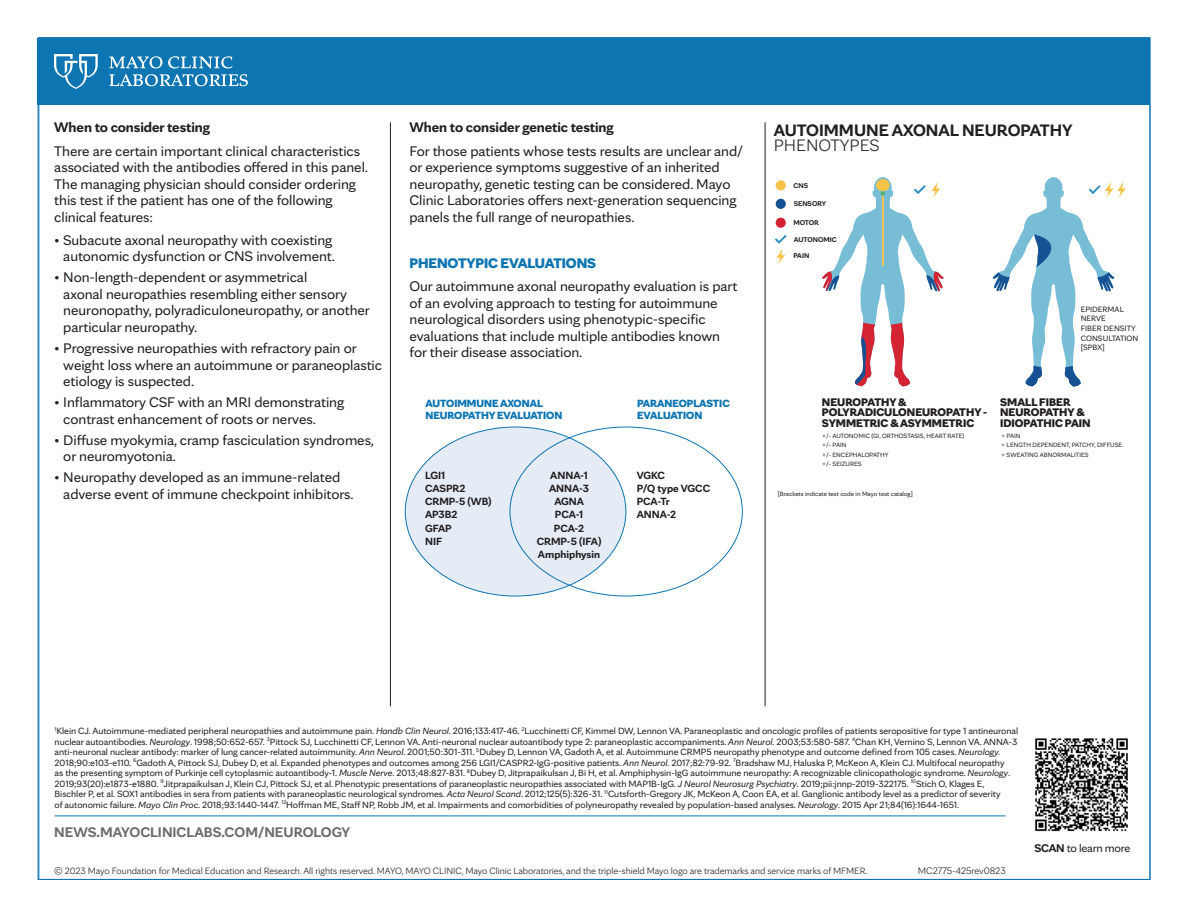
<style>
.page{position:relative;width:1188px;height:918px;background:#fff}
.page>*{position:absolute;margin:0;border:0;box-sizing:border-box;transform-origin:0 0}
.t1{font:700 17.85px/15px "Mayo Clinic Sans";color:#231f20}
.t2{font:15px/16.5px "Mayo Clinic Sans";letter-spacing:-.005em;color:#231f20}
.t3{font:700 15px "Mayo Clinic Sans";letter-spacing:-.005em;color:#231f20}
.t4{font:700 15px "Mayo Clinic Sans";color:#6c6d70}
.t5{font:900 15px "Mayo Clinic Sans";letter-spacing:-.005em;color:#0d75b2}
.t6{font:12px "Mayo Clinic Sans";letter-spacing:-.02em;color:#231f20}
.t7{font:900 11.85px/10.5px "Mayo Clinic Sans";color:#231f20}
.t8{font:700 11.25px "Mayo Clinic Sans";color:#231f20}
.t9{font:900 11.25px/12.3px "Mayo Clinic Sans";letter-spacing:-.005em;color:#0d75b2}
.t10{font:300 10.2px "Mayo Clinic Sans";letter-spacing:-.01em;color:#231f20}
.t11{font:300 9.9px "Mayo Clinic Sans";letter-spacing:-.01em;color:#231f20}
.t12{font:9.75px/10.5px "Mayo Clinic Sans";letter-spacing:-.005em;color:#231f20}
.t13{font:8.25px/9.6px "Mayo Clinic Sans";color:#231f20}
.t14{font:700 7.5px/16.4px "Mayo Clinic Sans";color:#231f20}
.t15{font:6.6px/9.4px "Mayo Clinic Sans";color:#231f20}
.s1{font-weight:300}
.s2{font-style:italic}
.s3{font-weight:700}
</style>
<div class="page">
<hr style="left:55px;top:816px;width:951px;height:1px;background:#0d75b2">
<div style="left:38px;top:38px;width:1112px;height:66px;background:#0d75b2"></div>
<svg style="left:54px;top:54px;width:44px;height:35px"></svg>
<svg style="left:109px;top:74px;width:139px;height:12px"></svg>
<svg style="left:109px;top:56px;width:124px;height:12px"></svg>
<img style="left:1035px;top:738px;width:93px;height:94px">
<hr style="left:765px;top:122px;width:1px;height:584px;background:#231f20">
<hr style="left:390px;top:122px;width:1px;height:584px;background:#231f20">
<div style="left:405px;top:427px;width:221px;height:169px;background:#e6ecf5;border-radius:50%"></div>
<div style="left:776px;top:180px;width:10px;height:10px;background:#f8c34b;border-radius:50%"></div>
<div style="left:776px;top:199px;width:10px;height:10px;background:#165293;border-radius:50%"></div>
<div style="left:776px;top:218px;width:10px;height:10px;background:#d42332;border-radius:50%"></div>
<svg style="left:775px;top:235px;width:12px;height:29px"></svg>
<svg style="left:822px;top:177px;width:122px;height:210px"></svg>
<svg style="left:993px;top:177px;width:133px;height:210px"></svg>
<p class="t3" style="left:54px;top:115px;width:157px">When to consider testing</p>
<p class="t2" style="left:54px;top:141px;width:315px">There are certain important clinical characteristics associated with the antibodies offered in this panel.<br>The managing physician should consider ordering this test if the patient has one of the following clinical features:</p>
<p class="t2" style="left:54px;top:230px;width:282px;text-align:right">• Subacute axonal neuropathy with coexisting autonomic dysfunction or CNS involvement.</p>
<p class="t2" style="left:63px;top:268px;width:308px;text-indent:-9px">• Non-length-dependent or asymmetrical<br>axonal neuropathies resembling either sensory neuronopathy, polyradiculoneuropathy, or another particular neuropathy.</p>
<p class="t2" style="left:63px;top:338px;width:320px;text-indent:-9px">• Progressive neuropathies with refractory pain or weight loss where an autoimmune or paraneoplastic etiology is suspected.</p>
<p class="t2" style="left:63px;top:393px;width:282px;text-indent:-9px">• Inflammatory CSF with an MRI demonstrating contrast enhancement of roots or nerves.</p>
<p class="t2" style="left:63px;top:430px;width:312px;text-indent:-9px">• Diffuse myokymia, cramp fasciculation syndromes, or neuromyotonia.</p>
<p class="t2" style="left:63px;top:468px;width:292px;text-indent:-9px">• Neuropathy developed as an immune-related adverse event of immune checkpoint inhibitors.</p>
<p class="t3" style="left:410px;top:115px;width:206px">When to consider genetic testing</p>
<p class="t2" style="left:410px;top:141px;width:335px">For those patients whose tests results are unclear and/ or experience symptoms suggestive of an inherited neuropathy, genetic testing can be considered. Mayo Clinic Laboratories offers next-generation sequencing panels the full range of neuropathies.</p>
<p class="t5" style="left:410px;top:251px;width:188px">PHENOTYPIC EVALUATIONS</p>
<p class="t2" style="left:410px;top:277px;width:329px">Our autoimmune axonal neuropathy evaluation is part of an evolving approach to testing for autoimmune neurological disorders using phenotypic-specific evaluations that include multiple antibodies known for their disease association.</p>
<p class="t9" style="left:426px;top:396px;width:138px">AUTOIMMUNE AXONAL<br>NEUROPATHY EVALUATION</p>
<p class="t9" style="left:637px;top:396px;width:94px">PARANEOPLASTIC<br>EVALUATION</p>
<p class="t8" style="left:425px;top:466px;width:22px">LGI1</p>
<p class="t8" style="left:425px;top:479px;width:42px">CASPR2</p>
<p class="t8" style="left:425px;top:493px;width:68px">CRMP-5 (WB)</p>
<p class="t8" style="left:425px;top:506px;width:34px">AP3B2</p>
<p class="t8" style="left:425px;top:519px;width:28px">GFAP</p>
<p class="t8" style="left:425px;top:532px;width:19px">NIF</p>
<p class="t8" style="left:550px;top:466px;width:39px">ANNA-1</p>
<p class="t8" style="left:549px;top:479px;width:42px">ANNA-3</p>
<p class="t8" style="left:554px;top:493px;width:31px">AGNA</p>
<p class="t8" style="left:555px;top:506px;width:30px">PCA-1</p>
<p class="t8" style="left:554px;top:519px;width:32px">PCA-2</p>
<p class="t8" style="left:537px;top:532px;width:66px">CRMP-5 (IFA)</p>
<p class="t8" style="left:538px;top:545px;width:64px">Amphiphysin</p>
<p class="t8" style="left:637px;top:466px;width:30px">VGKC</p>
<p class="t8" style="left:637px;top:479px;width:75px">P/Q type VGCC</p>
<p class="t8" style="left:637px;top:493px;width:35px">PCA-Tr</p>
<p class="t8" style="left:637px;top:506px;width:41px">ANNA-2</p>
<p class="t1" style="left:774px;top:120px;width:300px">AUTOIMMUNE AXONAL NEUROPATHY<br><span class="s1">PHENOTYPES</span></p>
<p class="t14" style="left:794px;top:176px;width:16px">CNS</p>
<p class="t14" style="left:794px;top:195px;width:34px">SENSORY</p>
<p class="t14" style="left:793px;top:214px;width:27px">MOTOR</p>
<p class="t14" style="left:793px;top:230px;width:45px">AUTONOMIC<br>PAIN</p>
<p class="t13" style="left:1081px;top:303px;width:59px">EPIDERMAL<br>NERVE<br>FIBER DENSITY<br>CONSULTATION [SPBX]</p>
<p class="t7" style="left:822px;top:395px;width:167px">NEUROPATHY&amp;<br>POLYRADICULONEUROPATHY -<br>SYMMETRIC &amp; ASYMMETRIC</p>
<p class="t15" style="left:822px;top:430px;width:144px">+/- AUTONOMIC (GI, ORTHOSTASIS, HEART RATE) +/- PAIN<br>+/- ENCEPHALOPATHY<br>+/- SEIZURES</p>
<p class="t15" style="left:1001px;top:430px;width:123px">+ PAIN<br>+ LENGTH DEPENDENT, PATCHY, DIFFUSE + SWEATING ABNORMALITIES</p>
<p class="t15" style="left:778px;top:488px;width:137px">[Brackets indicate test code in Mayo test catalog]</p>
<p class="t7" style="left:1000px;top:395px;width:92px">SMALL FIBER<br>NEUROPATHY&amp;<br>IDIOPATHIC PAIN</p>
<p class="t12" style="left:55px;top:725px;width:965px"><sup>1</sup>Klein CJ. Autoimmune-mediated peripheral neuropathies and autoimmune pain. <span class="s2">Handb Clin Neurol</span>. 2016;133:417-46. <sup>2</sup>Lucchinetti CF, Kimmel DW, Lennon VA. Paraneoplastic and oncologic profiles of patients seropositive for type 1 antineuronal nuclear autoantibodies. <span class="s2">Neurology</span>. 1998;50:652-657. <sup>3</sup>Pittock SJ, Lucchinetti CF, Lennon VA. Anti-neuronal nuclear autoantibody type 2: paraneoplastic accompaniments. <span class="s2">Ann Neurol.</span> 2003;53:580-587. <sup>4</sup>Chan KH, Vernino S, Lennon VA. ANNA-3 anti-neuronal nuclear antibody: marker of lung cancer-related autoimmunity. <span class="s2">Ann Neurol</span>. 2001;50:301-311. <sup>5</sup>Dubey D, Lennon VA, Gadoth A, et al. Autoimmune CRMP5 neuropathy phenotype and outcome defined from 105 cases. <span class="s2">Neurology.<br></span>2018;90:e103-e110. <sup>6</sup>Gadoth A, Pittock SJ, Dubey D, et al. Expanded phenotypes and outcomes among 256 LGI1/CASPR2-IgG-positive patients. <span class="s2">Ann Neurol</span>. 2017;82:79-92. <sup>7</sup>Bradshaw MJ, Haluska P, McKeon A, Klein CJ. Multifocal neuropathy<br>as the presenting symptom of Purkinje cell cytoplasmic autoantibody-1. <span class="s2">Muscle Nerve</span>. 2013;48:827-831. <sup>8</sup>Dubey D, Jitprapaikulsan J, Bi H, et al. Amphiphysin-IgG autoimmune neuropathy: A recognizable clinicopathologic syndrome. <span class="s2">Neurology</span>.<br>2019;93(20):e1873-e1880. <sup>9</sup>Jitprapaikulsan J, Klein CJ, Pittock SJ, et al. Phenotypic presentations of paraneoplastic neuropathies associated with MAP1B-IgG. <span class="s2">J Neurol Neurosurg Psychiatry</span>. 2019;pii:jnnp-2019-322175. <sup>10</sup>Stich O, Klages E, Bischler P, et al. SOX1 antibodies in sera from patients with paraneoplastic neurological syndromes. <span class="s2">Acta Neurol Scand</span>. 2012;125(5):326-31. <sup>11</sup>Cutsforth-Gregory JK, McKeon A, Coon EA, et al. Ganglionic antibody level as a predictor of severity<br>of autonomic failure. <span class="s2">Mayo Clin Proc</span>. 2018;93:1440-1447. <sup>12</sup>Hoffman ME, Staff NP, Robb JM, et al. Impairments and comorbidities of polyneuropathy revealed by population-based analyses. <span class="s2">Neurology</span>. 2015 Apr 21;84(16):1644-1651.</p>
<h2 class="t4" style="left:54px;top:820px;width:298px">NEWS.MAYOCLINICLABS.COM/NEUROLOGY</h2>
<p class="t11" style="left:54px;top:864px;width:815px">© 2023 Mayo Foundation for Medical Education and Research. All rights reserved. MAYO, MAYO CLINIC, Mayo Clinic Laboratories, and the triple-shield Mayo logo are trademarks and service marks of MFMER.</p>
<p class="t10" style="left:918px;top:863px;width:89px">MC2775-425rev0823</p>
<p class="t6" style="left:1034px;top:839px;width:98px"><span class="s3">SCAN</span> to learn more</p>
</div>
